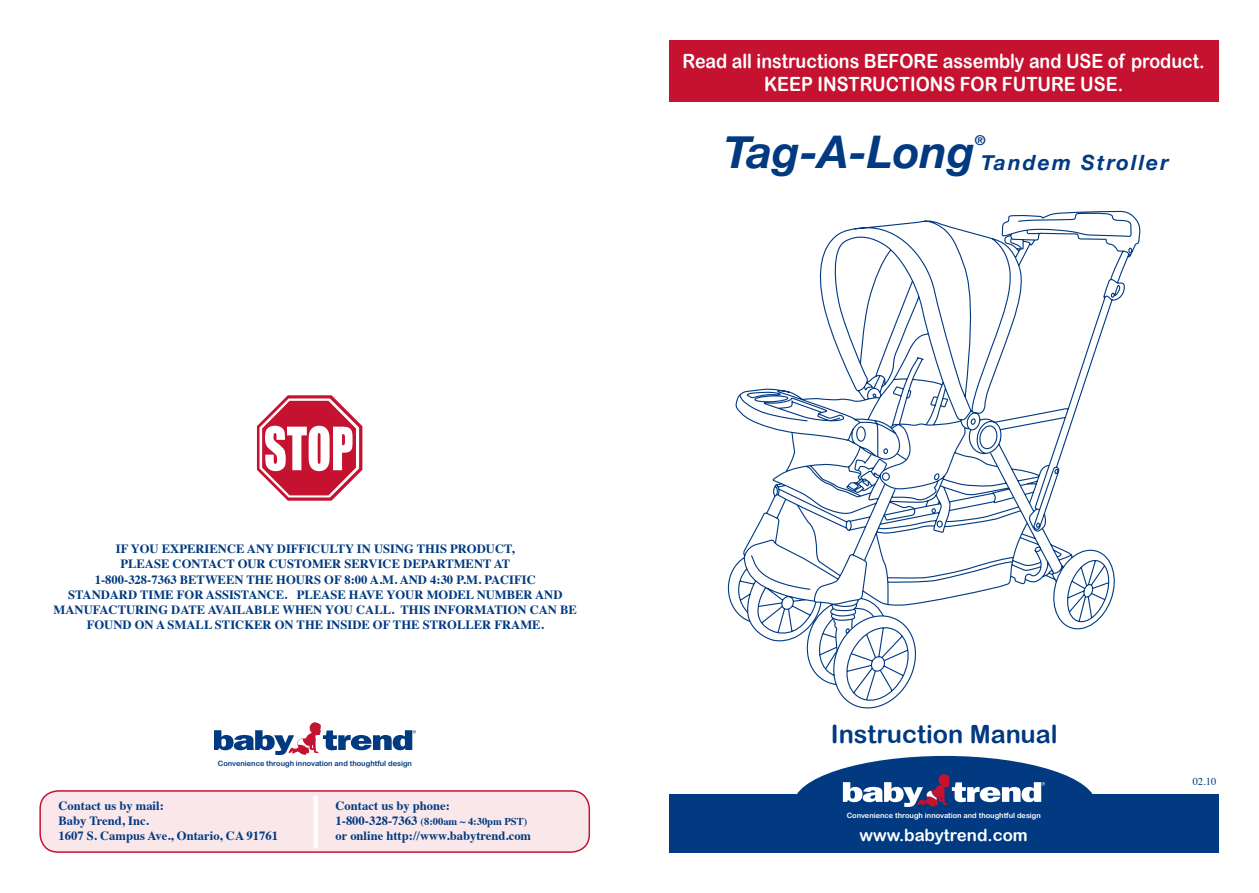
<style>
.page{position:relative;width:1259px;height:893px;background:#fff}
.page>*{position:absolute;margin:0;border:0;box-sizing:border-box;transform-origin:0 0}
.t1{font:italic 700 45px "Helvetica Neue";color:#013a81}
.t2{font:25.2px "Arial Rounded MT Bold";color:#013a81}
.t3{font:italic 700 21px "Helvetica Neue";letter-spacing:.1em;color:#013a81}
.t4{font:19.65px/23.1px "Arial Rounded MT Bold";color:#fff;text-align:center;scale:.91 1}
.t5{font:16.8px "Arial Rounded MT Bold";color:#fff}
.t6{font:italic 700 13.5px "Helvetica Neue";color:#013a81}
.t7{font:700 12.6px/15.1px "Times";color:#013a81}
.t8{font:700 10.5px "Times";color:#013a81}
.t9{font:10.5px "Times";color:#013a81}
.t10{font:7.35px "Arial Rounded MT Bold";color:#fff}
.t11{font:7.35px "Arial Rounded MT Bold";color:#013a81}
.s1{font-size:12.6px}
</style>
<div class="page">
<div style="left:793px;top:756px;width:303px;height:97px;background:#013a81;border-radius:50%"></div>
<div style="left:669px;top:794px;width:549px;height:59px;background:#013a81"></div>
<svg style="left:843px;top:774px;width:202px;height:33px"></svg>
<div style="left:669px;top:40px;width:549px;height:62px;background:#c41230"></div>
<svg style="left:214px;top:722px;width:202px;height:33px"></svg>
<div style="left:40px;top:791px;width:549px;height:61px;background:#f9e7ea;border-radius:18px"></div>
<div style="left:39px;top:790px;width:551px;height:63px;border:2px solid #c41230;border-radius:18px"></div>
<div style="left:313px;top:795px;width:5px;height:53px;background:#fff"></div>
<svg style="left:727px;top:210px;width:413px;height:499px"></svg>
<svg style="left:824px;top:229px;width:218px;height:441px"></svg>
<svg style="left:257px;top:395px;width:105px;height:106px"></svg>
<h3 class="t4" style="left:682px;top:49px;width:575px">Read all instructions BEFORE assembly and USE of product.<br>KEEP INSTRUCTIONS FOR FUTURE USE.</h3>
<h1 class="t1" style="left:724px;top:124px;width:252px">Tag-A-Long</h1>
<p class="t6" style="left:974px;top:132px;width:12px">®</p>
<h3 class="t3" style="left:981px;top:149px;width:189px">Tandem Stroller</h3>
<p class="t7" style="left:54px;top:540px;width:525px;text-align:center">IF YOU EXPERIENCE ANY DIFFICULTY IN USING THIS PRODUCT,<br>PLEASE CONTACT OUR CUSTOMER SERVICE DEPARTMENT AT<br>1-800-328-7363 BETWEEN THE HOURS OF 8:00 A.M. AND 4:30 P.M. PACIFIC<br>STANDARD TIME FOR ASSISTANCE. PLEASE HAVE YOUR MODEL NUMBER AND MANUFACTURING DATE AVAILABLE WHEN YOU CALL. THIS INFORMATION CAN BE FOUND ON A SMALL STICKER ON THE INSIDE OF THE STROLLER FRAME.</p>
<p class="t11" style="left:218px;top:759px;width:196px">Convenience through innovation and thoughtful design</p>
<p class="t7" style="left:335px;top:796px;width:116px">Contact us by phone:</p>
<p class="t8" style="left:335px;top:811px;width:193px"><span class="s1">1-800-328-7363</span> (8:00am ~ 4:30pm PST)</p>
<p class="t7" style="left:335px;top:827px;width:197px">or online http://www.babytrend.com</p>
<p class="t7" style="left:58px;top:796px;width:221px">Contact us by mail:<br>Baby Trend, Inc.<br>1607 S. Campus Ave., Ontario, CA 91761</p>
<h2 class="t2" style="left:831px;top:719px;width:228px">Instruction Manual</h2>
<p class="t10" style="left:847px;top:811px;width:196px">Convenience through innovation and thoughtful design</p>
<h3 class="t5" style="left:859px;top:825px;width:170px">www.babytrend.com</h3>
<p class="t9" style="left:1192px;top:771px;width:25px">02.10</p>
</div>
